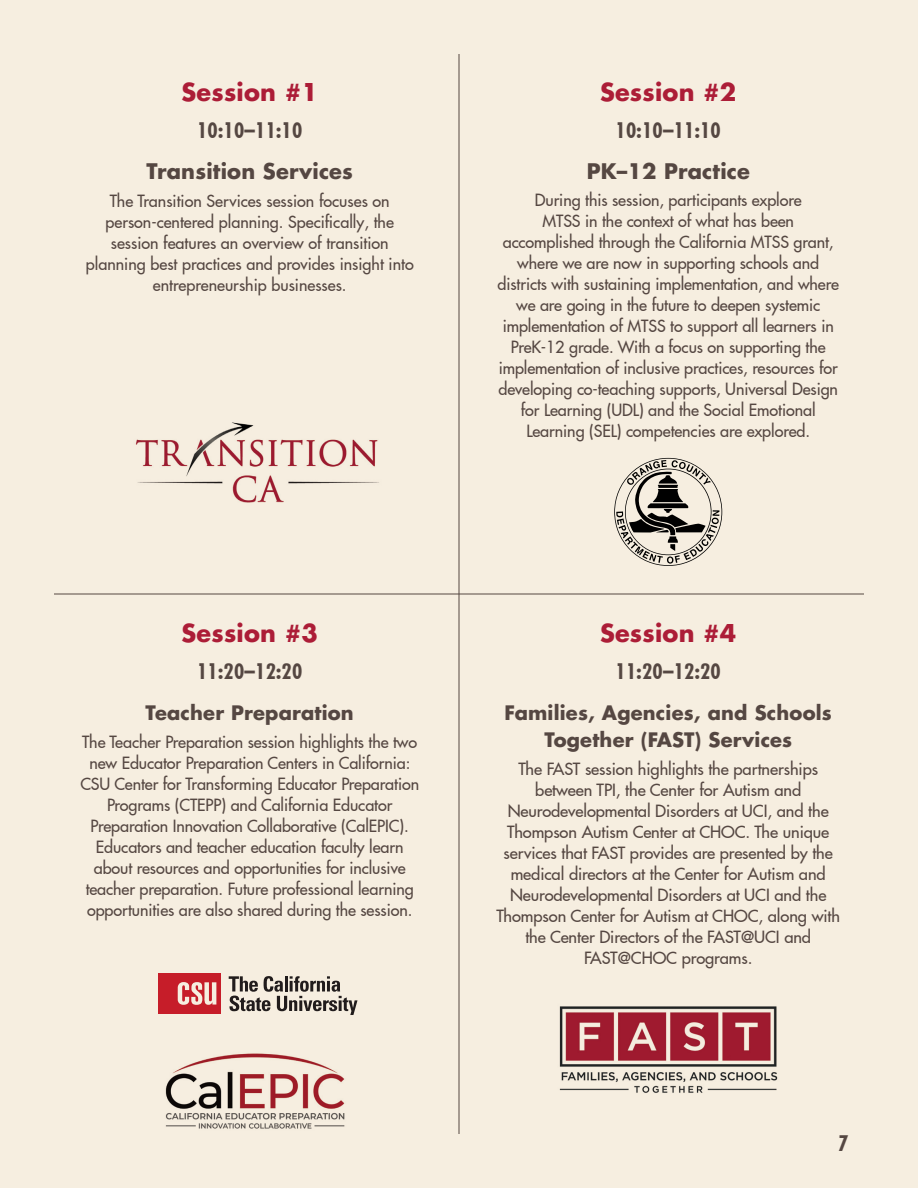
<style>
.page{position:relative;width:918px;height:1188px;background:#f6eee0}
.page>*{position:absolute;margin:0;border:0;box-sizing:border-box;transform-origin:0 0}
.t1{font:700 24px "Futura LT Pro";letter-spacing:.01em;color:#ac1d37}
.t2{font:700 condensed 21px "Futura LT Pro";letter-spacing:.01em;color:#554742}
.t3{font:700 21px "Futura LT Pro";letter-spacing:.01em;color:#554742}
.t4{font:700 19.5px/27px "Futura LT Pro";letter-spacing:.01em;color:#554742;text-align:center}
.t5{font:500 16.5px/21px "Futura LT Pro";letter-spacing:-.005em;color:#554742;text-align:center}
</style>
<div class="page">
<img style="left:559px;top:1006px;width:219px;height:87px">
<img style="left:165px;top:1053px;width:180px;height:76px">
<svg style="left:614px;top:458px;width:108px;height:108px"></svg>
<img style="left:136px;top:422px;width:243px;height:81px">
<hr style="left:459px;top:54px;width:1px;height:1080px;background:#554742">
<hr style="left:54px;top:594px;width:810px;height:1px;background:#554742">
<svg style="left:229px;top:976px;width:128px;height:39px"></svg>
<div style="left:158px;top:973px;width:63px;height:41px;background:#c61d29"></div>
<svg style="left:178px;top:982px;width:38px;height:23px"></svg>
<p class="t1" style="left:182px;top:73px;width:138px">Session #1</p>
<p class="t2" style="left:197px;top:116px;width:107px">10:10–11:10</p>
<p class="t3" style="left:147px;top:155px;width:208px">Transition Services</p>
<p class="t5" style="left:86px;top:189px;width:329px">The Transition Services session focuses on person-centered planning. Specifically, the session features an overview of transition planning best practices and provides insight into entrepreneurship businesses.</p>
<p class="t1" style="left:182px;top:614px;width:138px">Session #3</p>
<p class="t2" style="left:197px;top:658px;width:107px">11:20–12:20</p>
<p class="t4" style="left:146px;top:698px;width:210px">Teacher Preparation</p>
<p class="t5" style="left:80px;top:730px;width:340px">The Teacher Preparation session highlights the two new Educator Preparation Centers in California:<br>CSU Center for Transforming Educator Preparation Programs (CTEPP) and California Educator Preparation Innovation Collaborative (CalEPIC).<br>Educators and teacher education faculty learn about resources and opportunities for inclusive teacher preparation. Future professional learning opportunities are also shared during the session.</p>
<p class="t1" style="left:600px;top:73px;width:138px">Session #2</p>
<p class="t2" style="left:616px;top:116px;width:107px">10:10–11:10</p>
<p class="t3" style="left:587px;top:155px;width:165px">PK–12 Practice</p>
<p class="t5" style="left:535px;top:189px;width:268px">During this session, participants explore<br>MTSS in the context of what has been</p>
<p class="t5" style="left:498px;top:231px;width:343px">accomplished through the California MTSS grant, where we are now in supporting schools and districts with sustaining implementation, and where we are going in the future to deepen systemic implementation of MTSS to support all learners in PreK-12 grade. With a focus on supporting the implementation of inclusive practices, resources for developing co-teaching supports, Universal Design for Learning (UDL) and the Social Emotional Learning (SEL) competencies are explored.</p>
<p class="t1" style="left:600px;top:614px;width:138px">Session #4</p>
<p class="t2" style="left:616px;top:658px;width:107px">11:20–12:20</p>
<p class="t4" style="left:505px;top:698px;width:329px">Families, Agencies, and Schools<br>Together (FAST) Services</p>
<p class="t5" style="left:496px;top:757px;width:345px">The FAST session highlights the partnerships between TPI, the Center for Autism and Neurodevelopmental Disorders at UCI, and the Thompson Autism Center at CHOC. The unique services that FAST provides are presented by the medical directors at the Center for Autism and Neurodevelopmental Disorders at UCI and the Thompson Center for Autism at CHOC, along with the Center Directors of the FAST@UCI and FAST@CHOC programs.</p>
<p class="t2" style="left:838px;top:1129px;width:12px">7</p>
</div>
